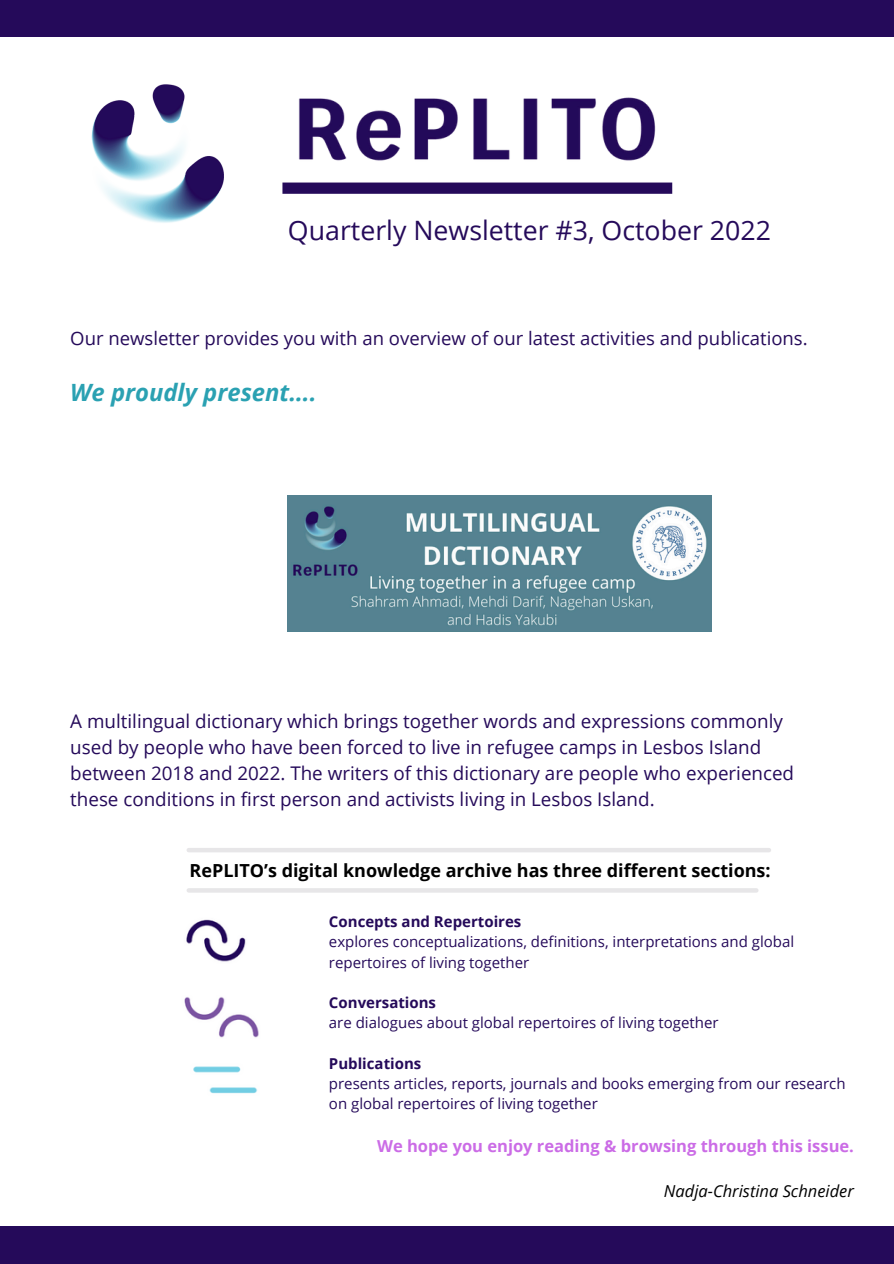
<style>
.page{position:relative;width:894px;height:1264px;background:#fff}
.page>*{position:absolute;margin:0;border:0;box-sizing:border-box;transform-origin:0 0}
.t1{font:26.7px "Open Sans";color:#250a5a}
.t2{font:italic 700 23.85px "Open Sans";color:#2aa1b2}
.t3{font:18.75px/25.8px "Open Sans";color:#250a5a}
.t4{font:18.45px "Open Sans";color:#250a5a}
.t5{font:700 18px "Open Sans";color:#000}
.t6{font:700 16.5px "Open Sans";color:#cb6ce6}
.t7{font:italic 16.5px "Open Sans";color:#000}
.t8{font:15px/20.2px "Open Sans";color:#250a5a}
.t9{font:700 15px "Open Sans";color:#250a5a}
</style>
<div class="page">
<div style="left:0;top:1226px;width:893px;height:37px;background:#250a5a"></div>
<div style="left:0;top:0;width:893px;height:37px;background:#250a5a"></div>
<img style="left:91px;top:84px;width:133px;height:139px">
<img style="left:298px;top:97px;width:358px;height:64px">
<div style="left:189px;top:847px;width:579px;height:5px;background:#e7e6e8"></div>
<hr style="left:189px;top:888px;width:567px;height:4px;background:#e7e6e8">
<img style="left:186px;top:919px;width:60px;height:43px">
<img style="left:184px;top:997px;width:75px;height:41px">
<img style="left:193px;top:1066px;width:65px;height:28px">
<div style="left:282px;top:182px;width:390px;height:12px;background:#250a5a"></div>
<img style="left:288px;top:495px;width:423px;height:137px">
<h2 class="t1" style="left:288px;top:211px;width:484px">Quarterly Newsletter #3, October 2022</h2>
<h4 class="t4" style="left:70px;top:325px;width:738px">Our newsletter provides you with an overview of our latest activities and publications.</h4>
<p class="t2" style="left:70px;top:375px;width:248px">We proudly present....</p>
<h3 class="t3" style="left:70px;top:708px;width:725px">A multilingual dictionary which brings together words and expressions commonly used by people who have been forced to live in refugee camps in Lesbos Island between 2018 and 2022. The writers of this dictionary are people who experienced these conditions in first person and activists living in Lesbos Island.</h3>
<p class="t5" style="left:189px;top:857px;width:582px">RePLITO’s digital knowledge archive has three different sections:</p>
<p class="t9" style="left:329px;top:911px;width:194px">Concepts and Repertoires</p>
<p class="t8" style="left:329px;top:931px;width:466px">explores conceptualizations, definitions, interpretations and global repertoires of living together</p>
<p class="t9" style="left:329px;top:992px;width:109px">Conversations</p>
<p class="t8" style="left:329px;top:1012px;width:391px">are dialogues about global repertoires of living together</p>
<h1 class="t9" style="left:329px;top:1052px;width:94px">Publications</h1>
<h4 class="t8" style="left:329px;top:1073px;width:518px">presents articles, reports, journals and books emerging from our research on global repertoires of living together</h4>
<p class="t6" style="left:377px;top:1133px;width:478px">We hope you enjoy reading &amp; browsing through this issue.</p>
<p class="t7" style="left:663px;top:1178px;width:191px">Nadja-Christina Schneider</p>
</div>
